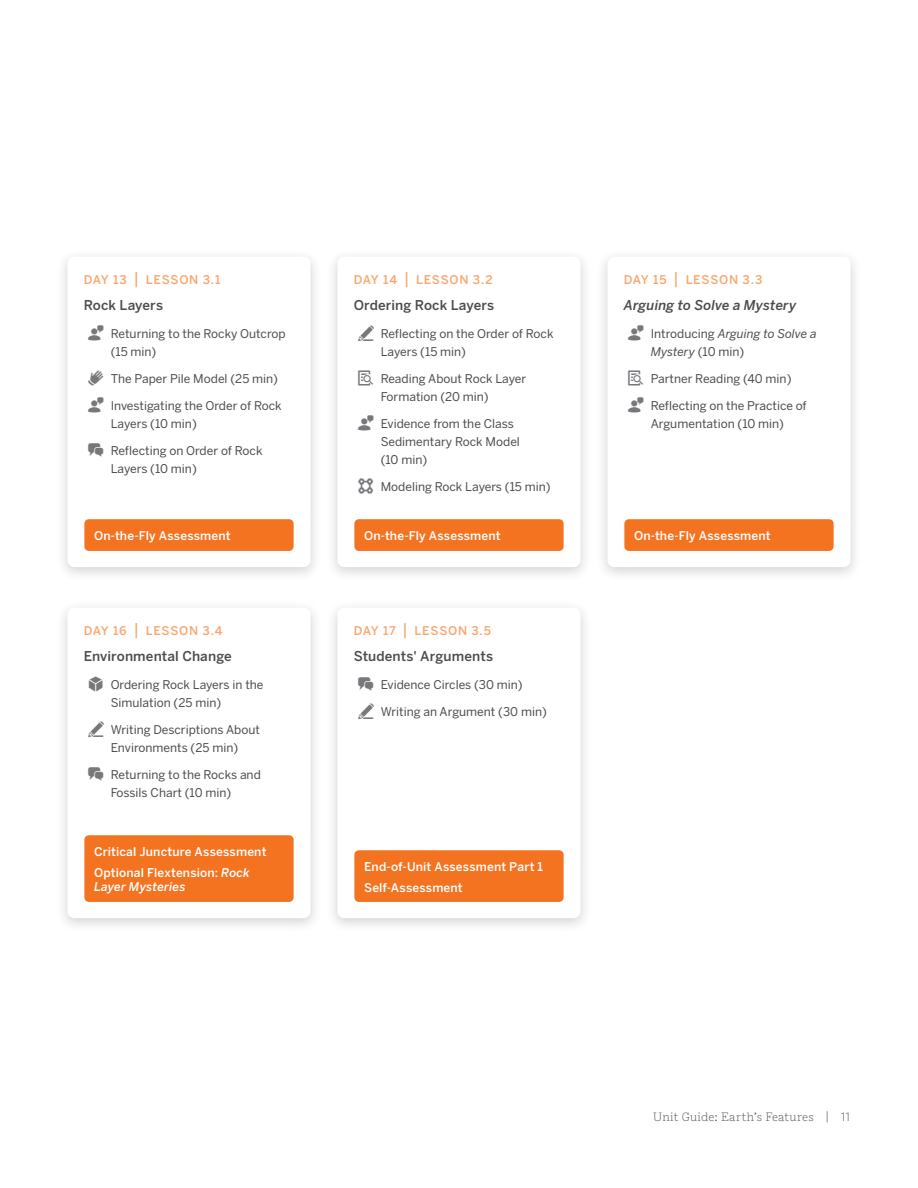
<style>
.page{position:relative;width:918px;height:1188px;background:#fff}
.page>*{position:absolute;margin:0;border:0;box-sizing:border-box;transform-origin:0 0}
.Day_lesson_subheader{font:500 13.5px "Benton Sans";letter-spacing:.01em;color:#4b4c4d}
.Day_lesson_subheader-2{font:italic 500 13.5px "Benton Sans";letter-spacing:.005em;color:#4b4c4d}
.Day_lesson_copy_list{font:12px/18px "Benton Sans";color:#4b4c4d}
.Assessment_type{font:500 12px/14.4px "Benton Sans";letter-spacing:.015em;color:#fff}
.Day_lesson_header{font:500 12px "Benton Sans";letter-spacing:.06em;color:#f9a66e}
.Day_lesson_copy_list-2{font:italic 12px/18px "Benton Sans";color:#4b4c4d}
.t1{font:300 12px "Amplify";letter-spacing:.01em;color:#4b4c4d}
.s1{font-size:16.2px}
.s2{color:#76787b}
.s3{font-style:italic}
.s4{font-style:normal}
</style>
<div class="page">
<div style="left:56px;top:248px;width:266px;height:334px;background:#231f20;opacity:.2"></div>
<div style="left:68px;top:257px;width:242px;height:310px;background:#fff;border-radius:7px"></div>
<div style="left:84px;top:519px;width:210px;height:32px;background:#f47321;border-radius:4px"></div>
<div style="left:326px;top:248px;width:266px;height:334px;background:#231f20;opacity:.2"></div>
<div style="left:338px;top:257px;width:242px;height:310px;background:#fff;border-radius:7px"></div>
<div style="left:354px;top:519px;width:210px;height:32px;background:#f47321;border-radius:4px"></div>
<div style="left:596px;top:248px;width:266px;height:334px;background:#231f20;opacity:.2"></div>
<div style="left:608px;top:257px;width:242px;height:310px;background:#fff;border-radius:7px"></div>
<div style="left:624px;top:519px;width:210px;height:32px;background:#f47321;border-radius:4px"></div>
<div style="left:56px;top:599px;width:266px;height:334px;background:#231f20;opacity:.2"></div>
<div style="left:68px;top:608px;width:242px;height:310px;background:#fff;border-radius:7px"></div>
<div style="left:84px;top:835px;width:210px;height:67px;background:#f47321;border-radius:4px"></div>
<div style="left:326px;top:599px;width:266px;height:334px;background:#231f20;opacity:.2"></div>
<div style="left:338px;top:608px;width:242px;height:310px;background:#fff;border-radius:7px"></div>
<div style="left:354px;top:850px;width:210px;height:52px;background:#f47321;border-radius:4px"></div>
<p class="Day_lesson_header" style="left:84px;top:272px;width:138px">DAY 13 <span class="s1">|</span> LESSON 3.1</p>
<p class="Day_lesson_subheader" style="left:84px;top:297px;width:81px">Rock Layers</p>
<p class="Day_lesson_copy_list" style="left:111px;top:325px;width:177px;text-indent:-27px"><span class="s2">▼●■□</span> Returning to the Rocky Outcrop (15 min)</p>
<p class="Day_lesson_copy_list" style="left:84px;top:370px;width:196px"><span class="s2">■▲□■■□</span> The Paper Pile Model (25 min)</p>
<p class="Day_lesson_copy_list" style="left:111px;top:397px;width:173px;text-indent:-27px"><span class="s2">▼●■□</span> Investigating the Order of Rock<br>Layers (10 min)</p>
<p class="Day_lesson_copy_list" style="left:111px;top:442px;width:153px;text-indent:-27px"><span class="s2">▲▼◆■▼▲■□</span> Reflecting on Order of Rock<br>Layers (10 min)</p>
<p class="Assessment_type" style="left:94px;top:528px;width:138px">On-the-Fly Assessment</p>
<p class="Day_lesson_header" style="left:84px;top:623px;width:140px">DAY 16 <span class="s1">|</span> LESSON 3.4</p>
<p class="Day_lesson_subheader" style="left:84px;top:648px;width:150px">Environmental Change</p>
<p class="Day_lesson_copy_list" style="left:111px;top:676px;width:154px;text-indent:-27px"><span class="s2">▲■□</span> Ordering Rock Layers in the<br>Simulation (25 min)</p>
<p class="Day_lesson_copy_list" style="left:84px;top:721px;width:178px;text-align:center"><span class="s2">▼■■□</span> Writing Descriptions About<br>Environments (25 min)</p>
<p class="Day_lesson_copy_list" style="left:84px;top:766px;width:179px;text-align:center"><span class="s2">▲▼◆■▼▲■□</span> Returning to the Rocks and<br>Fossils Chart (10 min)</p>
<p class="Assessment_type" style="left:94px;top:844px;width:174px">Critical Juncture Assessment</p>
<p class="Assessment_type" style="left:94px;top:865px;width:157px">Optional Flextension: <span class="s3">Rock<br>Layer Mysteries</span></p>
<p class="Day_lesson_header" style="left:354px;top:272px;width:141px">DAY 14 <span class="s1">|</span> LESSON 3.2</p>
<p class="Day_lesson_subheader" style="left:354px;top:297px;width:142px">Ordering Rock Layers</p>
<p class="Day_lesson_copy_list" style="left:381px;top:325px;width:174px;text-indent:-27px"><span class="s2">▼■■□</span> Reflecting on the Order of Rock<br>Layers (15 min)</p>
<p class="Day_lesson_copy_list" style="left:381px;top:370px;width:147px;text-indent:-27px"><span class="s2">■■□</span> Reading About Rock Layer<br>Formation (20 min)</p>
<p class="Day_lesson_copy_list" style="left:381px;top:415px;width:141px;text-indent:-27px"><span class="s2">▼●■□</span> Evidence from the Class<br>Sedimentary Rock Model (10 min)</p>
<p class="Day_lesson_copy_list" style="left:354px;top:478px;width:198px"><span class="s2">□●■▼□□●■□</span> Modeling Rock Layers (15 min)</p>
<p class="Assessment_type" style="left:364px;top:528px;width:138px">On-the-Fly Assessment</p>
<p class="Day_lesson_header" style="left:354px;top:623px;width:139px">DAY 17 <span class="s1">|</span> LESSON 3.5</p>
<p class="Day_lesson_subheader" style="left:354px;top:648px;width:141px">Students' Arguments</p>
<p class="Day_lesson_copy_list" style="left:354px;top:676px;width:171px"><span class="s2">▲▼◆■▼▲■□</span> Evidence Circles (30 min)</p>
<p class="Day_lesson_copy_list" style="left:354px;top:703px;width:195px"><span class="s2">▼■■□</span> Writing an Argument (30 min)</p>
<p class="Assessment_type" style="left:364px;top:859px;width:180px">End-of-Unit Assessment Part 1</p>
<p class="Assessment_type" style="left:364px;top:881px;width:100px">Self-Assessment</p>
<p class="Day_lesson_header" style="left:624px;top:272px;width:140px">DAY 15 <span class="s1">|</span> LESSON 3.3</p>
<p class="Day_lesson_subheader-2" style="left:624px;top:297px;width:174px">Arguing to Solve a Mystery</p>
<p class="Day_lesson_copy_list-2" style="left:651px;top:325px;width:167px;text-indent:-27px"><span class="s2">▼●■□</span> <span class="s4">Introducing</span> Arguing to Solve a<br>Mystery <span class="s4">(10 min)</span></p>
<p class="Day_lesson_copy_list" style="left:624px;top:370px;width:169px"><span class="s2">■■□</span> Partner Reading (40 min)</p>
<p class="Day_lesson_copy_list" style="left:624px;top:397px;width:185px;text-align:center"><span class="s2">▼●■□</span> Reflecting on the Practice of<br>Argumentation (10 min)</p>
<p class="Assessment_type" style="left:634px;top:528px;width:138px">On-the-Fly Assessment</p>
<p class="t1" style="left:653px;top:1109px;width:199px">Unit Guide: Earth’s Features | 11</p>
</div>
